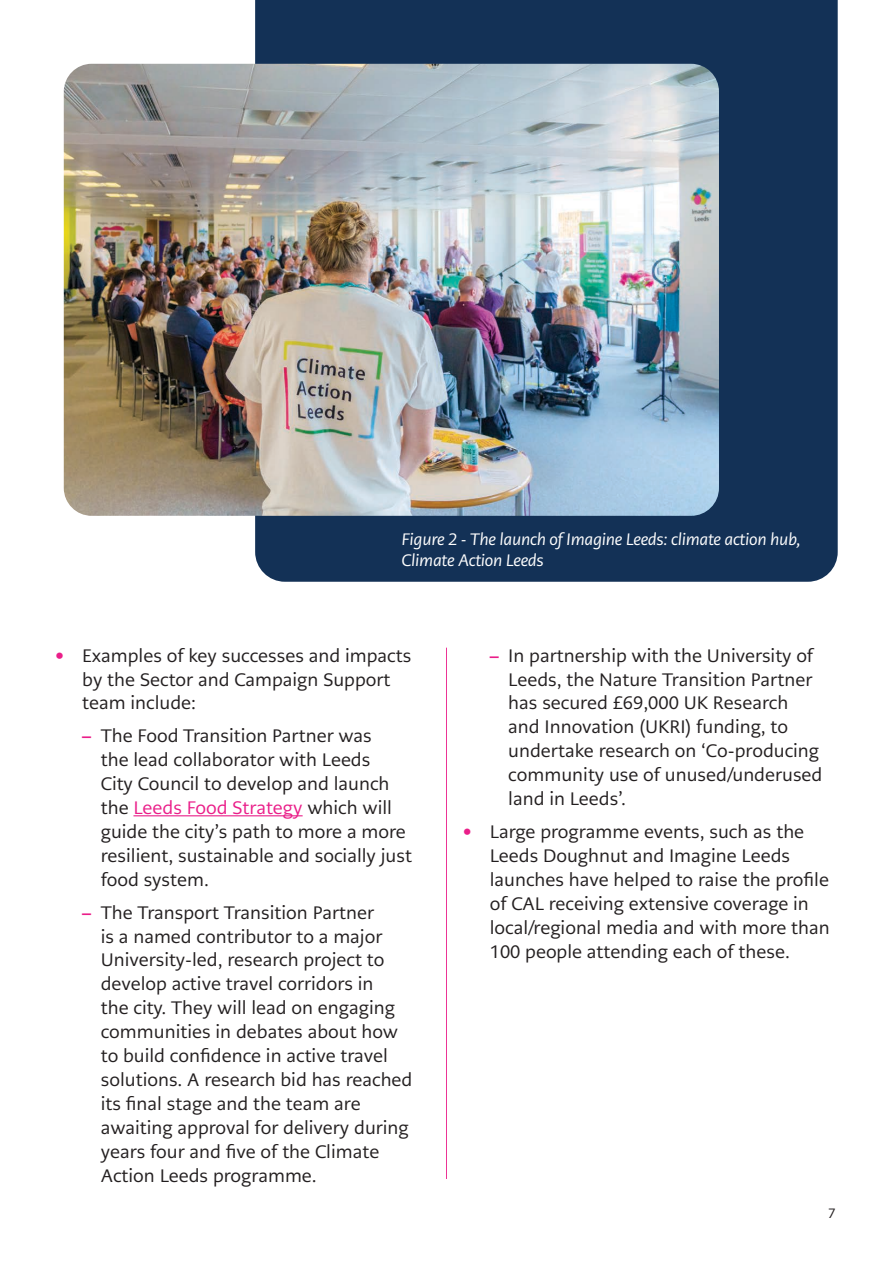
<style>
.page{position:relative;width:893px;height:1263px;background:#fff}
.page>*{position:absolute;margin:0;border:0;box-sizing:border-box;transform-origin:0 0}
.t1{font:18px/24px "PMN Caecilia Sans Text";color:#231f20}
.t2{font:italic 16.5px/21px "PMN Caecilia Sans Text";letter-spacing:-.02em;color:#fff}
.t3{font:13.5px "PMN Caecilia Sans Text";color:#231f20}
.s1{font-weight:700;color:#ea1e89}
.s2{color:#ea1e89}
</style>
<div class="page">
<div style="left:255px;top:0;width:583px;height:582px;background:#133156"></div>
<hr style="left:446px;top:648px;width:1px;height:531px;background:#ea1e89">
<hr style="left:133px;top:815px;width:170px;height:1px;background:#ea1e89">
<img style="left:64px;top:64px;width:655px;height:452px">
<p class="t2" style="left:402px;top:528px;width:401px">Figure 2 - The launch of Imagine Leeds: climate action hub,<br>Climate Action Leeds</p>
<p class="t1" style="left:82px;top:643px;width:331px;text-indent:-27px"><span class="s1">•</span> Examples of key successes and impacts by the Sector and Campaign Support team include:</p>
<p class="t1" style="left:101px;top:723px;width:313px;text-indent:-19px"><span class="s1">–</span> The Food Transition Partner was<br>the lead collaborator with Leeds<br>City Council to develop and launch the <span class="s2">Leeds Food Strategy</span> which will guide the city’s path to more a more resilient, sustainable and socially just food system.</p>
<p class="t1" style="left:101px;top:900px;width:313px;text-indent:-19px"><span class="s1">–</span> The Transport Transition Partner<br>is a named contributor to a major University-led, research project to develop active travel corridors in<br>the city. They will lead on engaging communities in debates about how to build confidence in active travel solutions. A research bid has reached its final stage and the team are awaiting approval for delivery during years four and five of the Climate Action Leeds programme.</p>
<p class="t1" style="left:508px;top:643px;width:316px;text-indent:-19px"><span class="s1">–</span> In partnership with the University of Leeds, the Nature Transition Partner has secured £69,000 UK Research and Innovation (UKRI) funding, to undertake research on ‘Co-producing community use of unused/underused land in Leeds’.</p>
<p class="t1" style="left:490px;top:819px;width:342px;text-indent:-27px"><span class="s1">•</span> Large programme events, such as the Leeds Doughnut and Imagine Leeds launches have helped to raise the profile of CAL receiving extensive coverage in local/regional media and with more than 100 people attending each of these.</p>
<p class="t3" style="left:828px;top:1205px;width:9px">7</p>
</div>
